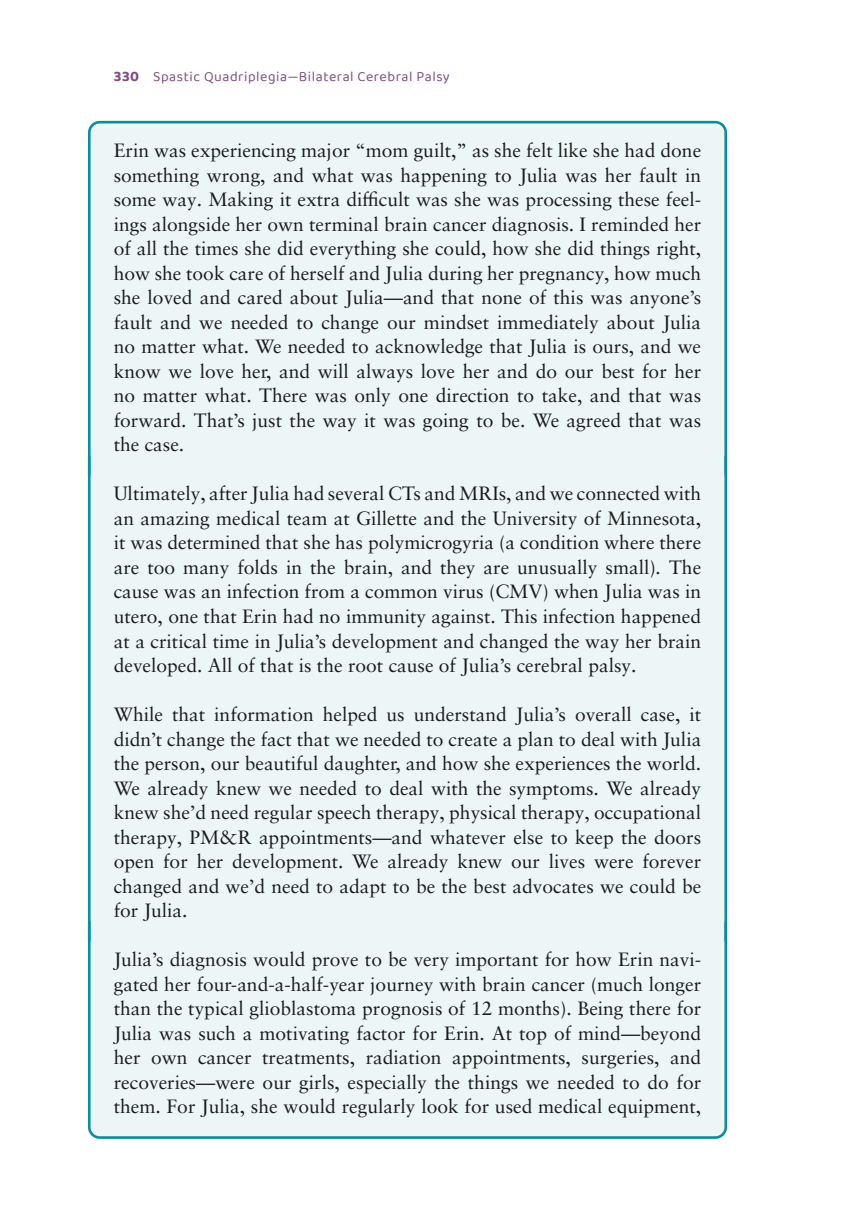
<style>
.page{position:relative;width:843px;height:1211px;background:#fff}
.page>*{position:absolute;margin:0;border:0;box-sizing:border-box;transform-origin:0 0}
.family_box_middle_p{font:19.25px/24.5px "Sabon LT Pro";color:#1a1a1a;text-align:justify}
.family_box_top{font:19.25px/24.5px "Sabon LT Pro";color:#1a1a1a;text-align:justify}
.family_box_last_p___on_page__full_justif{font:19.25px/24.5px "Sabon LT Pro";color:#1a1a1a;text-align:justify}
.t1{font:14px "Baloo 2";letter-spacing:.04em;color:#804c81}
.s1{font-weight:700;font-size:14.88px}
.s2{font-style:italic}
</style>
<div class="page">
<div style="left:87px;top:120px;width:641px;height:359px;background:#edf6f6"></div>
<div style="left:90px;top:465px;width:635px;height:476px;background:#edf6f6;border-radius:10px"></div>
<hr style="left:88px;top:456px;width:3px;height:485px;background:#0a8f9a">
<hr style="left:724px;top:456px;width:3px;height:485px;background:#0a8f9a">
<div style="left:87px;top:919px;width:641px;height:220px;background:#edf6f6"></div>
<p class="t1" style="left:114px;top:67px;width:338px"><span class="s1">330</span> Spastic Quadriplegia—Bilateral Cerebral Palsy</p>
<p class="family_box_top" style="left:114px;top:138px;width:589px">Erin was experiencing major “mom guilt,” as she felt like she had done something wrong, and what was happening to Julia was her fault in some way. Making it extra difficult was she was processing these feel&shy;ings alongside her own terminal brain cancer diagnosis. I reminded her of all the times she did everything she could, how she did things right, how she took care of herself and Julia during her pregnancy, how much she loved and cared about Julia—and that none of this was anyone’s fault and we needed to change our mindset immediately about Julia no matter what. We needed to acknowledge that Julia is ours, and we know we love her, and will always love her and do our best for her no matter what. There was only one direction to take, and that was forward. That’s just the way it was going to be. We agreed that was the case.</p>
<p class="family_box_middle_p" style="left:114px;top:481px;width:589px">Ultimately, after Julia had several CTs and MRIs, and we connected with an amazing medical team at Gillette and the University of Minnesota, it was determined that she has polymicrogyria (a condition where there are too many folds in the brain, and they are unusually small)<span class="s2">.</span> The cause was an infection from a common virus (CMV) when Julia was in utero, one that Erin had no immunity against. This infection happened at a critical time in Julia’s development and changed the way her brain developed. All of that is the root cause of Julia’s cerebral palsy.</p>
<p class="family_box_middle_p" style="left:114px;top:701px;width:589px">While that information helped us understand Julia’s overall case, it didn’t change the fact that we needed to create a plan to deal with Julia the person, our beautiful daughter, and how she experiences the world.<br>We already knew we needed to deal with the symptoms. We already knew she’d need regular speech therapy, physical therapy, occupational therapy, PM&amp;R appointments—and whatever else to keep the doors open for her development. We already knew our lives were forever changed and we’d need to adapt to be the best advocates we could be for Julia.</p>
<p class="family_box_last_p___on_page__full_justif" style="left:114px;top:946px;width:589px">Julia’s diagnosis would prove to be very important for how Erin navi&shy;gated her four-and-a-half-year journey with brain cancer (much longer than the typical glioblastoma prognosis of 12 months). Being there for Julia was such a motivating factor for Erin. At top of mind—beyond her own cancer treatments, radiation appointments, surgeries, and recoveries—were our girls, especially the things we needed to do for them. For Julia, she would regularly look for used medical equipment,</p>
</div>
